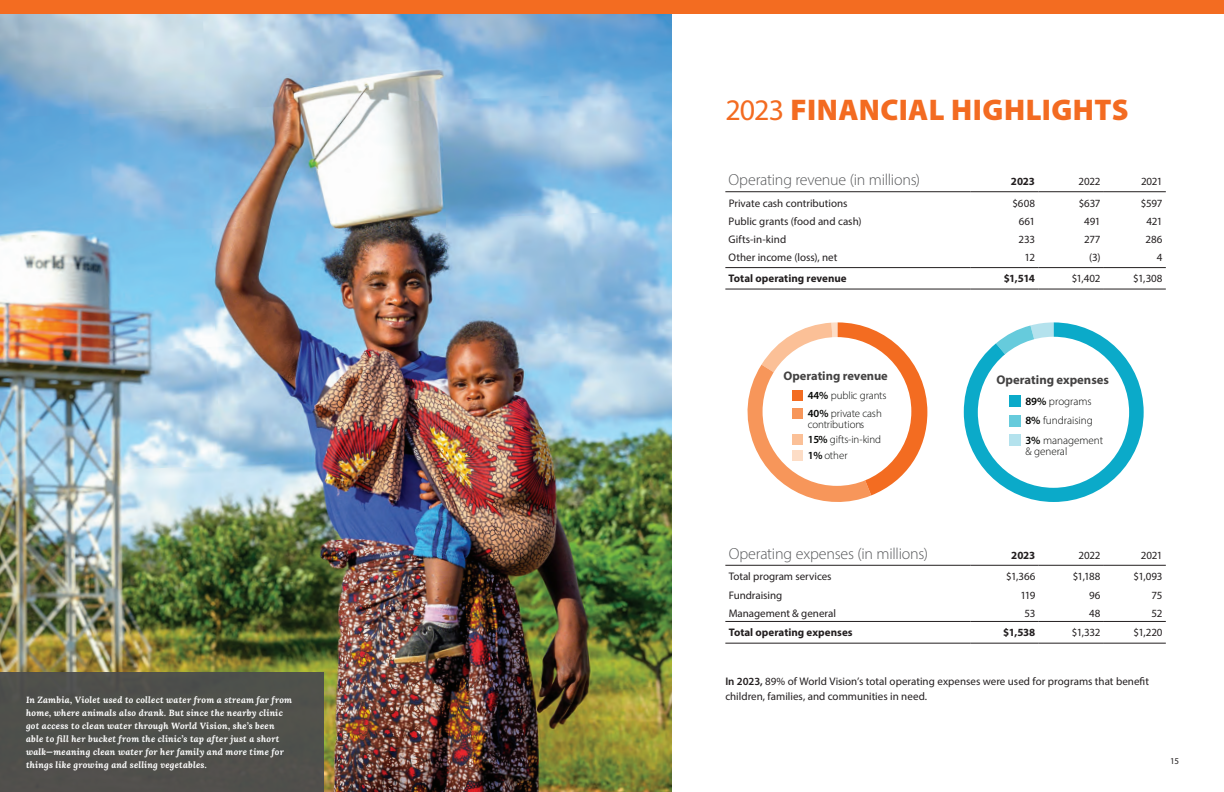
<style>
.page{position:relative;width:1224px;height:792px;background:#fff}
.page>*{position:absolute;margin:0;border:0;box-sizing:border-box;transform-origin:0 0}
.t1{font:900 30px "Myriad Pro";letter-spacing:.015em;color:#f36b21}
.t2{font:300 16px "Myriad Pro";letter-spacing:-.015em;color:#57585a}
.t3{font:700 12.6px "Myriad Pro";color:#434242}
.t4{font:700 12.4px "Myriad Pro";color:#434242}
.t5{font:300 11.1px/19.3px "Myriad Pro";color:#040503}
.t6{font:11px/14.9px "Myriad Pro";color:#231f20}
.t7{font:700 11px "Myriad Pro";color:#231f20}
.t8{font:300 10.9px/15.6px "Myriad Pro";color:#040503}
.t9{font:italic 700 9px/13px "Lora";letter-spacing:.025em;color:#fff}
.t10{font:9px "Myriad Pro";color:#231f20}
.s1{font-weight:400}
.s2{font-weight:600}
</style>
<div class="page">
<img style="left:0;top:14px;width:671px;height:778px">
<hr style="left:725px;top:191px;width:246px;height:1px;background:#231f20">
<hr style="left:971px;top:191px;width:67px;height:1px;background:#231f20">
<hr style="left:1038px;top:191px;width:66px;height:1px;background:#231f20">
<hr style="left:1104px;top:191px;width:62px;height:1px;background:#231f20">
<hr style="left:725px;top:267px;width:246px;height:1px;background:#231f20">
<hr style="left:971px;top:267px;width:67px;height:1px;background:#231f20">
<hr style="left:1038px;top:267px;width:66px;height:1px;background:#231f20">
<hr style="left:1104px;top:267px;width:62px;height:1px;background:#231f20">
<hr style="left:725px;top:289px;width:246px;height:1px;background:#231f20">
<hr style="left:971px;top:289px;width:67px;height:1px;background:#231f20">
<hr style="left:1038px;top:289px;width:66px;height:1px;background:#231f20">
<hr style="left:1104px;top:289px;width:62px;height:1px;background:#231f20">
<hr style="left:725px;top:565px;width:246px;height:1px;background:#231f20">
<hr style="left:971px;top:565px;width:68px;height:1px;background:#231f20">
<hr style="left:1039px;top:565px;width:65px;height:1px;background:#231f20">
<hr style="left:1104px;top:565px;width:62px;height:1px;background:#231f20">
<hr style="left:725px;top:621px;width:246px;height:1px;background:#231f20">
<hr style="left:971px;top:621px;width:68px;height:1px;background:#231f20">
<hr style="left:1039px;top:621px;width:65px;height:1px;background:#231f20">
<hr style="left:1104px;top:621px;width:62px;height:1px;background:#231f20">
<hr style="left:725px;top:643px;width:246px;height:1px;background:#231f20">
<hr style="left:971px;top:643px;width:68px;height:1px;background:#231f20">
<hr style="left:1039px;top:643px;width:65px;height:1px;background:#231f20">
<hr style="left:1104px;top:643px;width:62px;height:1px;background:#231f20">
<div style="left:0;top:673px;width:324px;height:119px;background:#4f504b"></div>
<svg style="left:747px;top:322px;width:180px;height:180px"></svg>
<div style="left:763px;top:337px;width:148px;height:149px;background:#fff;border-radius:50%"></div>
<div style="left:792px;top:390px;width:11px;height:11px;background:#f36c21"></div>
<div style="left:792px;top:408px;width:11px;height:11px;background:#f7965a"></div>
<div style="left:792px;top:434px;width:11px;height:11px;background:#fbc097"></div>
<div style="left:792px;top:450px;width:11px;height:11px;background:#fdddc6"></div>
<svg style="left:964px;top:322px;width:180px;height:180px"></svg>
<div style="left:978px;top:337px;width:151px;height:151px;background:#fff;border-radius:50%"></div>
<div style="left:1009px;top:396px;width:11px;height:11px;background:#0baac9"></div>
<div style="left:1009px;top:416px;width:11px;height:11px;background:#66cbdc"></div>
<div style="left:1009px;top:434px;width:11px;height:11px;background:#b4e2ed"></div>
<div style="left:0;top:0;width:1224px;height:14px;background:#f36c21"></div>
<p class="t9" style="left:26px;top:693px;width:268px">In Zambia, Violet used to collect water from a stream far from home, where animals also drank. But since the nearby clinic got access to clean water through World Vision, she’s been able to fill her bucket from the clinic’s tap after just a short walk—meaning clean water for her family and more time for things like growing and selling vegetables.</p>
<h1 class="t1" style="left:725px;top:90px;width:405px"><span class="s1">2023</span> FINANCIAL HIGHLIGHTS</h1>
<h2 class="t2" style="left:729px;top:170px;width:193px">Operating revenue (in millions)</h2>
<p class="t7" style="left:1011px;top:174px;width:26px">2023</p>
<p class="t6" style="left:1079px;top:174px;width:23px">2022</p>
<p class="t6" style="left:1141px;top:174px;width:23px">2021</p>
<p class="t6" style="left:729px;top:195px;width:120px">Private cash contributions</p>
<p class="t6" style="left:1012px;top:195px;width:24px">$608</p>
<p class="t6" style="left:1079px;top:195px;width:23px">$637</p>
<p class="t6" style="left:1141px;top:195px;width:23px">$597</p>
<p class="t6" style="left:729px;top:213px;width:134px">Public grants (food and cash)</p>
<p class="t6" style="left:1019px;top:213px;width:18px">661</p>
<p class="t6" style="left:1084px;top:213px;width:18px">491</p>
<p class="t6" style="left:1147px;top:213px;width:18px">421</p>
<p class="t6" style="left:729px;top:232px;width:59px">Gifts-in-kind</p>
<p class="t6" style="left:1018px;top:232px;width:18px">233</p>
<p class="t6" style="left:1084px;top:232px;width:18px">277</p>
<p class="t6" style="left:1146px;top:232px;width:18px">286</p>
<p class="t6" style="left:729px;top:250px;width:110px">Other income (loss), net</p>
<p class="t6" style="left:1025px;top:250px;width:12px">12</p>
<p class="t6" style="left:1089px;top:250px;width:13px">(3)</p>
<p class="t6" style="left:1157px;top:250px;width:7px">4</p>
<p class="t7" style="left:729px;top:272px;width:120px">Total operating revenue</p>
<p class="t7" style="left:1004px;top:272px;width:33px">$1,514</p>
<p class="t6" style="left:1072px;top:271px;width:30px">$1,402</p>
<p class="t6" style="left:1133px;top:271px;width:31px">$1,308</p>
<p class="t4" style="left:784px;top:368px;width:106px">Operating revenue</p>
<p class="t8" style="left:808px;top:386px;width:80px;line-height:17.9px"><span class="s2">44%</span> public grants<br><span class="s2">40%</span> private cash</p>
<p class="t8" style="left:808px;top:416px;width:75px">contributions<br><span class="s2">15%</span> gifts-in-kind<br><span class="s2">1%</span> other</p>
<p class="t3" style="left:996px;top:372px;width:114px">Operating expenses</p>
<p class="t5" style="left:1025px;top:392px;width:79px"><span class="s2">89%</span> programs<br><span class="s2">8%</span> fundraising<br><span class="s2">3%</span> management</p>
<p class="t5" style="left:1025px;top:441px;width:43px">&amp; general</p>
<h2 class="t2" style="left:729px;top:544px;width:201px">Operating expenses (in millions)</h2>
<p class="t7" style="left:1011px;top:548px;width:26px">2023</p>
<p class="t6" style="left:1079px;top:547px;width:23px">2022</p>
<p class="t6" style="left:1141px;top:547px;width:23px">2021</p>
<p class="t6" style="left:729px;top:569px;width:104px">Total program services</p>
<p class="t6" style="left:1006px;top:569px;width:31px">$1,366</p>
<p class="t6" style="left:1073px;top:569px;width:29px">$1,188</p>
<p class="t6" style="left:1134px;top:569px;width:30px">$1,093</p>
<p class="t6" style="left:729px;top:587px;width:55px">Fundraising</p>
<p class="t6" style="left:1020px;top:587px;width:17px">119</p>
<p class="t6" style="left:1089px;top:587px;width:13px">96</p>
<p class="t6" style="left:1152px;top:587px;width:12px">75</p>
<p class="t6" style="left:729px;top:606px;width:109px">Management &amp; general</p>
<p class="t6" style="left:1024px;top:606px;width:12px">53</p>
<p class="t6" style="left:1089px;top:606px;width:13px">48</p>
<p class="t6" style="left:1152px;top:606px;width:12px">52</p>
<p class="t7" style="left:729px;top:626px;width:125px">Total operating expenses</p>
<p class="t7" style="left:1003px;top:626px;width:34px">$1,538</p>
<p class="t6" style="left:1072px;top:625px;width:30px">$1,332</p>
<p class="t6" style="left:1133px;top:625px;width:31px">$1,220</p>
<p class="t6" style="left:725px;top:674px;width:425px"><span class="s2">In 2023,</span> 89% of World Vision’s total operating expenses were used for programs that benefit children, families, and communities in need.</p>
<p class="t10" style="left:1170px;top:755px;width:10px">15</p>
</div>
